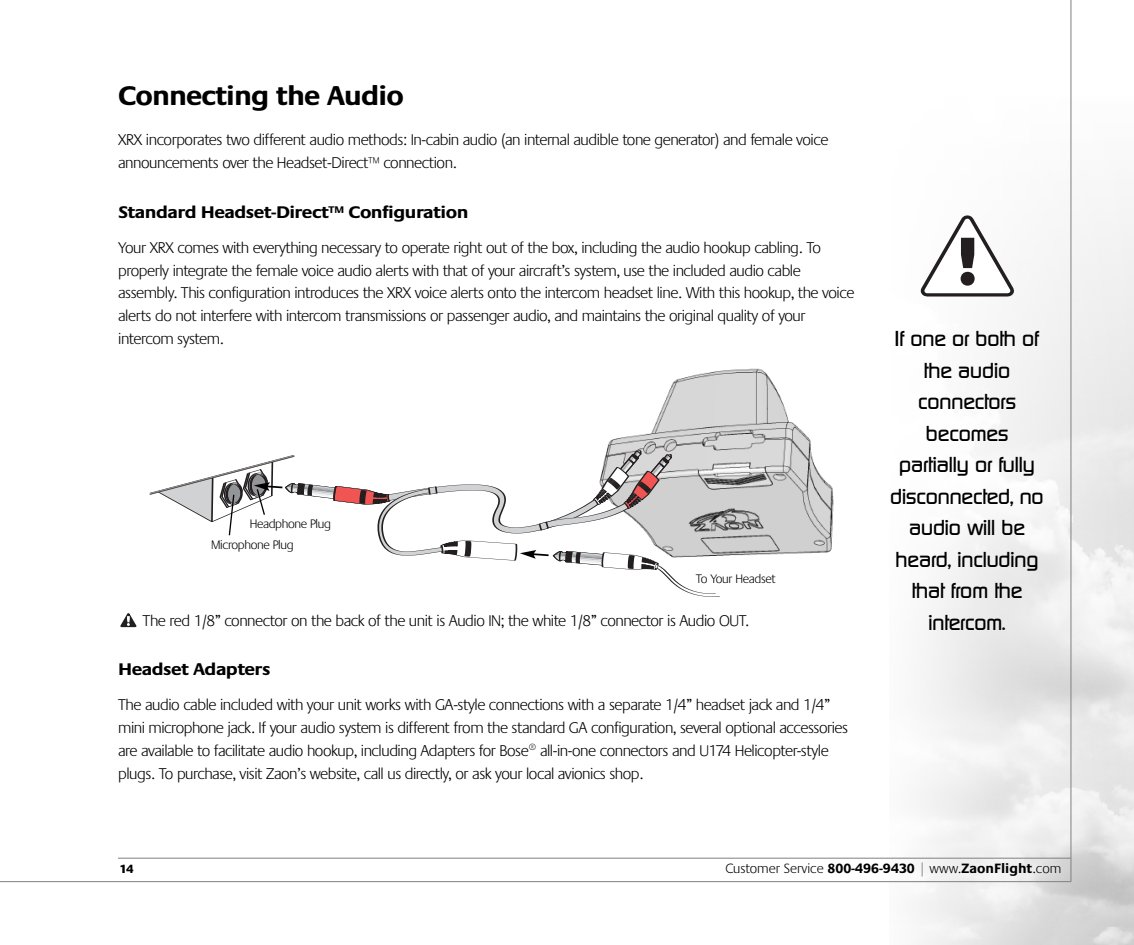
<style>
.page{position:relative;width:1134px;height:945px;background:#fff}
.page>*{position:absolute;margin:0;border:0;box-sizing:border-box;transform-origin:0 0}
.t1{font:700 28px "Praxis";letter-spacing:-.03em;color:#000;scale:1.05 1}
.t2{font:500 21px/31.5px "Dicot";letter-spacing:-.035em;color:#000;text-align:center;scale:1.05 1}
.t3{font:700 17.5px "Praxis";letter-spacing:-.03em;color:#000;scale:1.1 1}
.t4{font:300 16.1px/22.8px "Praxis";letter-spacing:-.025em;color:#000}
.t5{font:300 14px "Praxis";color:#000}
.t6{font:300 12.78px "Praxis";letter-spacing:-.025em;color:#000}
.t7{font:800 12.25px "Praxis";color:#000}
.s1{font-weight:700}
.s2{color:#808080}
</style>
<div class="page">
<img style="left:889px;top:33px;width:245px;height:912px">
<hr style="left:118px;top:858px;width:953px;height:1px;background:#808080">
<svg style="left:120px;top:613px;width:17px;height:14px"></svg>
<hr style="left:1071px;top:0;width:1px;height:882px;background:#808080">
<hr style="left:0;top:881px;width:1071px;height:1px;background:#808080">
<img style="left:607px;top:368px;width:227px;height:188px">
<svg style="left:149px;top:450px;width:574px;height:147px"></svg>
<svg style="left:920px;top:214px;width:94px;height:83px"></svg>
<h1 class="t1" style="left:118px;top:79px;width:274px">Connecting the Audio</h1>
<p class="t4" style="left:118px;top:129px;width:712px">XRX incorporates two different audio methods: In-cabin audio (an internal audible tone generator) and female voice announcements over the Headset-Direct™ connection.</p>
<p class="t3" style="left:118px;top:201px;width:320px">Standard Headset-Direct™ Configuration</p>
<p class="t4" style="left:118px;top:236px;width:738px">Your XRX comes with everything necessary to operate right out of the box, including the audio hookup cabling. To properly integrate the female voice audio alerts with that of your aircraft’s system, use the included audio cable assembly. This configuration introduces the XRX voice alerts onto the intercom headset line. With this hookup, the voice alerts do not interfere with intercom transmissions or passenger audio, and maintains the original quality of your intercom system.</p>
<p class="t6" style="left:250px;top:516px;width:83px">Headphone Plug</p>
<p class="t6" style="left:211px;top:537px;width:84px">Microphone Plug</p>
<p class="t6" style="left:696px;top:571px;width:81px">To Your Headset</p>
<p class="t4" style="left:143px;top:609px;width:608px">The red 1/8” connector on the back of the unit is Audio IN; the white 1/8” connector is Audio OUT.</p>
<p class="t3" style="left:118px;top:659px;width:140px">Headset Adapters</p>
<p class="t4" style="left:118px;top:693px;width:731px">The audio cable included with your unit works with GA-style connections with a separate 1/4” headset jack and 1/4” mini microphone jack. If your audio system is different from the standard GA configuration, several optional accessories are available to facilitate audio hookup, including Adapters for Bose® all-in-one connectors and U174 Helicopter-style plugs. To purchase, visit Zaon’s website, call us directly, or ask your local avionics shop.</p>
<h2 class="t2" style="left:890px;top:324px;width:148px">If one or both of the audio connectors becomes partially or fully disconnected, no audio will be heard, including that from the intercom.</h2>
<p class="t7" style="left:120px;top:862px;width:15px">14</p>
<p class="t5" style="left:725px;top:860px;width:337px">Customer Service <span class="s1">800-496-9430</span> <span class="s2">|</span> www.<span class="s1">ZaonFlight</span>.com</p>
</div>
